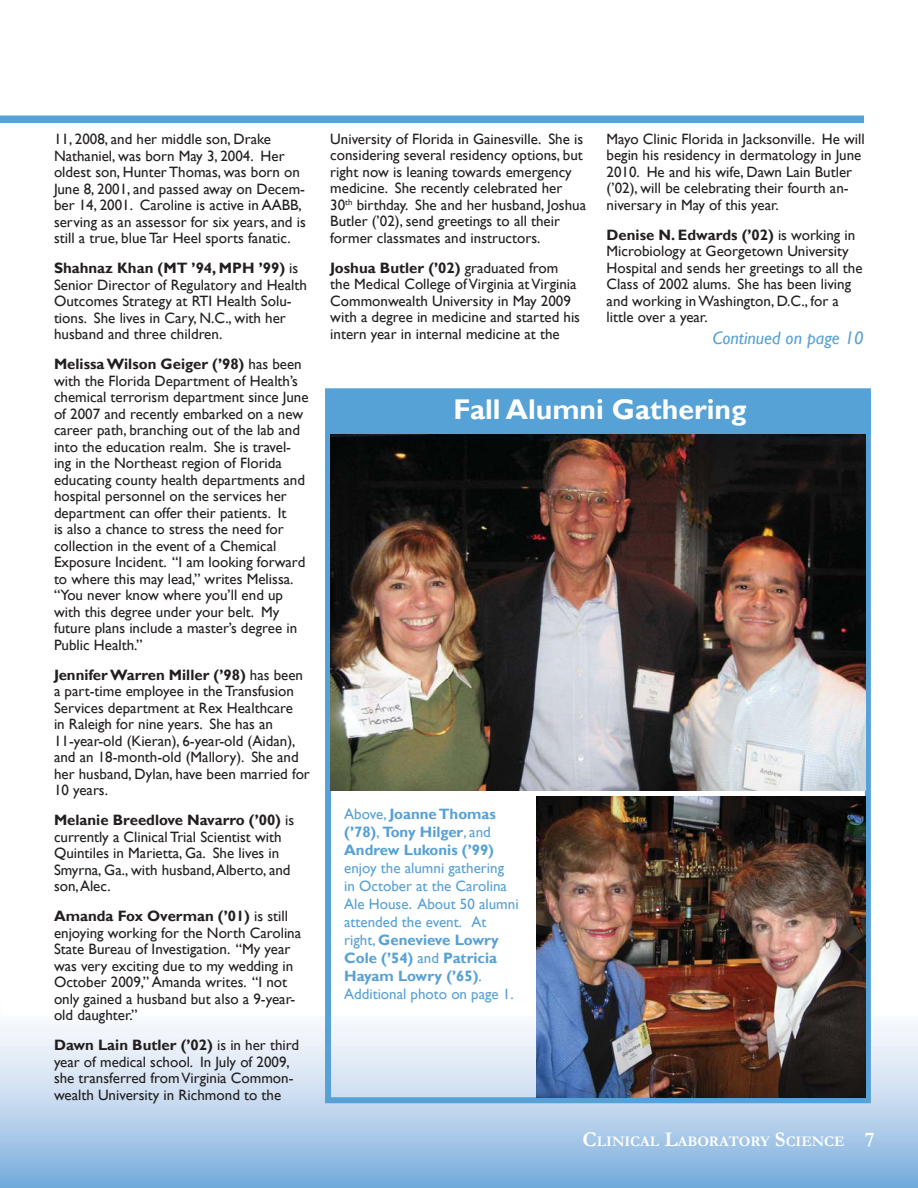
<style>
.page{position:relative;width:918px;height:1188px;background:#fff}
.page>*{position:absolute;margin:0;border:0;box-sizing:border-box;transform-origin:0 0}
.t1{font:700 28.5px "Gill Sans";color:#fff}
.t2{font:italic 18px "Gill Sans";color:#56a1d5}
.t3{font:15px/16.5px "Gill Sans";color:#231f20}
.t4{font:15px/18px "Gill Sans";color:#56a1d5}
.t5{font:700 15px/18px "Gill Sans";color:#56a1d5}
.t6{font:700 14.7px "Garamond";color:#fff}
.s1{font-weight:700}
.s2{font-weight:400}
.s3{font-size:21px}
</style>
<div class="page">
<svg style="left:0;top:1024px;width:918px;height:164px;background:#b5d0eb"></svg>
<div style="left:325px;top:388px;width:546px;height:715px;border:6px solid #56a1d5"></div>
<img style="left:330px;top:434px;width:536px;height:356px">
<img style="left:536px;top:797px;width:330px;height:300px">
<div style="left:0;top:116px;width:864px;height:7px;background:#56a1d5"></div>
<div style="left:330px;top:393px;width:540px;height:41px;background:#56a1d5"></div>
<p class="t3" style="left:54px;top:130px;width:253px">11, 2008, and her middle son, Drake Nathaniel, was born May 3, 2004. Her oldest son, Hunter Thomas, was born on June 8, 2001, and passed away on Decem&shy;ber 14, 2001. Caroline is active in AABB, serving as an assessor for six years, and is still a true, blue Tar Heel sports fanatic.</p>
<p class="t3" style="left:54px;top:260px;width:255px"><span class="s1">Shahnaz Khan (MT ’94, MPH ’99)</span> is Senior Director of Regulatory and Health Outcomes Strategy at RTI Health Solu&shy;tions. She lives in Cary, N.C., with her husband and three children.</p>
<p class="t3" style="left:54px;top:356px;width:256px"><span class="s1">Melissa Wilson Geiger (’98)</span> has been with the Florida Department of Health’s chemical terrorism department since June of 2007 and recently embarked on a new career path, branching out of the lab and into the education realm. She is travel&shy;ing in the Northeast region of Florida educating county health departments and hospital personnel on the services her department can offer their patients. It<br>is also a chance to stress the need for collection in the event of a Chemical Exposure Incident. “I am looking forward to where this may lead,” writes Melissa. “You never know where you’ll end up with this degree under your belt. My future plans include a master’s degree in Public Health.”</p>
<p class="t3" style="left:54px;top:666px;width:257px"><span class="s1">Jennifer Warren Miller (’98)</span> has been a part-time employee in the Transfusion Services department at Rex Healthcare<br>in Raleigh for nine years. She has an 11-year-old (Kieran), 6-year-old (Aidan), and an 18-month-old (Mallory). She and her husband, Dylan, have been married for 10 years.</p>
<p class="t3" style="left:54px;top:812px;width:242px"><span class="s1">Melanie Breedlove Navarro (’00)</span> is currently a Clinical Trial Scientist with Quintiles in Marietta, Ga. She lives in Smyrna, Ga., with husband, Alberto, and son, Alec.</p>
<p class="t3" style="left:54px;top:908px;width:249px"><span class="s1">Amanda Fox Overman (’01)</span> is still enjoying working for the North Carolina State Bureau of Investigation. “My year was very exciting due to my wedding in October 2009,” Amanda writes. “I not only gained a husband but also a 9-year&shy;old daughter.”</p>
<p class="t3" style="left:54px;top:1037px;width:247px"><span class="s1">Dawn Lain Butler (’02)</span> is in her third year of medical school. In July of 2009, she transferred from Virginia Common&shy;wealth University in Richmond to the</p>
<p class="t3" style="left:330px;top:130px;width:257px">University of Florida in Gainesville. She is considering several residency options, but right now is leaning towards emergency medicine. She recently celebrated her 30<sup>th</sup> birthday. She and her husband, Joshua Butler (’02), send greetings to all their former classmates and instructors.</p>
<p class="t3" style="left:330px;top:259px;width:251px"><span class="s1">Joshua Butler (’02)</span> graduated from the Medical College of Virginia at Virginia Commonwealth University in May 2009 with a degree in medicine and started his intern year in internal medicine at the</p>
<p class="t3" style="left:607px;top:130px;width:260px">Mayo Clinic Florida in Jacksonville. He will begin his residency in dermatology in June 2010. He and his wife, Dawn Lain Butler (’02), will be celebrating their fourth an&shy;niversary in May of this year.</p>
<p class="t3" style="left:607px;top:226px;width:258px"><span class="s1">Denise N. Edwards (’02)</span> is working in Microbiology at Georgetown University Hospital and sends her greetings to all the Class of 2002 alums. She has been living and working in Washington, D.C., for a little over a year.</p>
<p class="t2" style="left:713px;top:327px;width:152px">Continued on page 10</p>
<h1 class="t1" style="left:453px;top:393px;width:295px">Fall Alumni Gathering</h1>
<p class="t5" style="left:344px;top:805px;width:153px"><span class="s2">Above,</span> Joanne Thomas (’78)<span class="s2">,</span> Tony Hilger<span class="s2">, and<br></span>Andrew Lukonis (’99)</p>
<p class="t4" style="left:344px;top:859px;width:176px">enjoy the alumni gathering in October at the Carolina<br>Ale House. About 50 alumni attended the event. At right, <span class="s1">Genevieve Lowry<br>Cole (’54)</span> and <span class="s1">Patricia<br>Hayam Lowry (’65)</span>.<br>Additional photo on page 1.</p>
<p class="t6" style="left:583px;top:1133px;width:294px"><span class="s3">C</span>LINICAL <span class="s3">L</span>ABORATORY <span class="s3">S</span>CIENCE <span class="s3">7</span></p>
</div>
